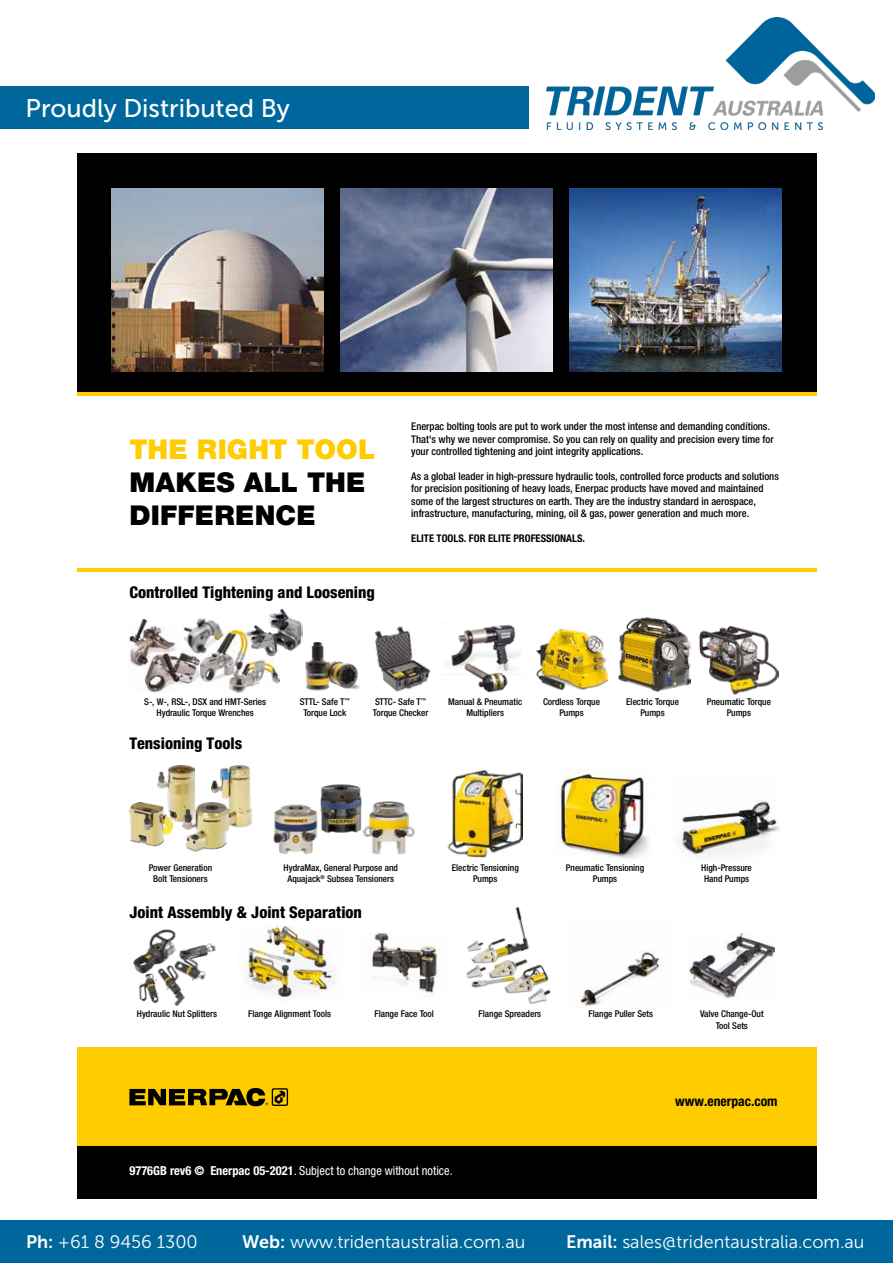
<style>
.page{position:relative;width:893px;height:1263px;background:#fff}
.page>*{position:absolute;margin:0;border:0;box-sizing:border-box;transform-origin:0 0}
.t1{font:900 27.3px/32.8px "Helvetica Neue LTW1 G";letter-spacing:.005em;color:#000}
.t2{font:25.5px "Museo Sans 500";color:#fff}
.t3{font:18px "Museo Sans 300";color:#fff}
.t4{font:800 condensed 16.2px "Helvetica Neue LTW1 G";color:#000}
.t5{font:700 condensed 13.65px "Helvetica Neue LTW1 G";color:#000}
.t6{font:condensed 12.45px "Helvetica Neue LTW1 G";color:#fff}
.t7{font:500 condensed 10.5px/12.5px "Helvetica Neue LTW1 G";color:#000}
.t8{font:700 condensed 10.5px "Helvetica Neue LTW1 G";color:#000}
.t9{font:500 condensed 9.3px/11.2px "Helvetica Neue LTW1 G";color:#000;text-align:center}
.s1{color:#fc0}
.s2{font-weight:700}
.s3{font-family:"Museo Sans 700"}
</style>
<div class="page">
<img style="left:547px;top:18px;width:328px;height:111px">
<div style="left:0;top:1220px;width:893px;height:43px;background:#00679d"></div>
<div style="left:0;top:86px;width:528px;height:43px;background:#00679d"></div>
<div style="left:77px;top:1048px;width:739px;height:102px;background:#fc0"></div>
<svg style="left:129px;top:1088px;width:159px;height:18px"></svg>
<div style="left:77px;top:153px;width:739px;height:239px;background:#000"></div>
<div style="left:77px;top:1146px;width:739px;height:53px;background:#000"></div>
<img style="left:570px;top:188px;width:211px;height:183px">
<img style="left:112px;top:188px;width:211px;height:183px">
<img style="left:341px;top:188px;width:211px;height:183px">
<hr style="left:77px;top:392px;width:739px;height:4px;background:#fc0">
<hr style="left:77px;top:569px;width:739px;height:3px;background:#fc0">
<img style="left:273px;top:784px;width:142px;height:71px">
<img style="left:677px;top:800px;width:103px;height:57px">
<img style="left:448px;top:771px;width:75px;height:87px">
<img style="left:557px;top:769px;width:92px;height:90px">
<img style="left:133px;top:929px;width:83px;height:76px">
<img style="left:240px;top:927px;width:96px;height:72px">
<img style="left:466px;top:906px;width:85px;height:99px">
<img style="left:580px;top:950px;width:79px;height:58px">
<img style="left:688px;top:933px;width:86px;height:65px">
<img style="left:157px;top:766px;width:37px;height:56px">
<img style="left:129px;top:803px;width:43px;height:43px">
<img style="left:212px;top:766px;width:39px;height:63px">
<img style="left:183px;top:803px;width:45px;height:49px">
<img style="left:370px;top:932px;width:70px;height:65px">
<img style="left:375px;top:626px;width:56px;height:66px">
<img style="left:305px;top:642px;width:55px;height:49px">
<img style="left:619px;top:617px;width:71px;height:74px">
<img style="left:536px;top:630px;width:71px;height:61px">
<img style="left:699px;top:627px;width:79px;height:68px">
<img style="left:448px;top:624px;width:72px;height:69px">
<img style="left:129px;top:619px;width:72px;height:73px">
<img style="left:201px;top:630px;width:78px;height:62px">
<img style="left:182px;top:618px;width:48px;height:40px">
<img style="left:246px;top:609px;width:56px;height:48px">
<p class="t2" style="left:26px;top:94px;width:266px">Proudly Distributed By</p>
<p class="t1" style="left:129px;top:433px;width:247px"><span class="s1">THE RIGHT TOOL<br></span>MAKES ALL THE<br>DIFFERENCE</p>
<p class="t4" style="left:129px;top:582px;width:247px">Controlled Tightening and Loosening</p>
<p class="t7" style="left:411px;top:420px;width:364px">Enerpac bolting tools are put to work under the most intense and demanding conditions.<br>That's why we never compromise. So you can rely on quality and precision every time for your controlled tightening and joint integrity applications.</p>
<p class="t7" style="left:411px;top:470px;width:369px">As a global leader in high-pressure hydraulic tools, controlled force products and solutions for precision positioning of heavy loads, Enerpac products have moved and maintained some of the largest structures on earth. They are the industry standard in aerospace, infrastructure, manufacturing, mining, oil &amp; gas, power generation and much more.</p>
<p class="t8" style="left:411px;top:532px;width:175px">ELITE TOOLS. FOR ELITE PROFESSIONALS.</p>
<p class="t9" style="left:300px;top:696px;width:52px">STTL- Safe T<sup>™<br></sup>Torque Lock</p>
<p class="t9" style="left:707px;top:696px;width:66px">Pneumatic Torque<br>Pumps</p>
<p class="t9" style="left:373px;top:696px;width:57px;text-align:left">STTC- Safe T<sup>™<br></sup>Torque Checker</p>
<p class="t9" style="left:144px;top:696px;width:123px">S-, W-, RSL-, DSX and HMT-Series<br>Hydraulic Torque Wrenches</p>
<p class="t9" style="left:626px;top:696px;width:54px">Electric Torque<br>Pumps</p>
<p class="t9" style="left:543px;top:696px;width:59px">Cordless Torque<br>Pumps</p>
<p class="t9" style="left:448px;top:696px;width:76px">Manual &amp; Pneumatic<br>Multipliers</p>
<p class="t4" style="left:129px;top:734px;width:114px">Tensioning Tools</p>
<p class="t9" style="left:149px;top:862px;width:65px">Power Generation<br>Bolt Tensioners</p>
<p class="t9" style="left:701px;top:862px;width:52px">High-Pressure<br>Hand Pumps</p>
<p class="t9" style="left:284px;top:862px;width:116px">HydraMax, General Purpose and<br>Aquajack<sup>®</sup> Subsea Tensioners</p>
<p class="t9" style="left:452px;top:862px;width:69px">Electric Tensioning<br>Pumps</p>
<p class="t9" style="left:566px;top:862px;width:80px">Pneumatic Tensioning<br>Pumps</p>
<p class="t4" style="left:129px;top:903px;width:234px">Joint Assembly &amp; Joint Separation</p>
<p class="t9" style="left:137px;top:1008px;width:82px">Hydraulic Nut Splitters</p>
<p class="t9" style="left:248px;top:1008px;width:84px">Flange Alignment Tools</p>
<p class="t9" style="left:479px;top:1008px;width:64px">Flange Spreaders</p>
<p class="t9" style="left:589px;top:1008px;width:66px">Flange Puller Sets</p>
<p class="t9" style="left:700px;top:1008px;width:65px">Valve Change-Out<br>Tool Sets</p>
<p class="t9" style="left:374px;top:1008px;width:61px">Flange Face Tool</p>
<p class="t6" style="left:129px;top:1163px;width:325px"><span class="s2">9776GB rev6 © Enerpac 05-2021</span>. Subject to change without notice.</p>
<p class="t5" style="left:675px;top:1093px;width:104px">www.enerpac.com</p>
<p class="t3" style="left:26px;top:1232px;width:173px"><span class="s3">Ph:</span> +61 8 9456 1300</p>
<p class="t3" style="left:242px;top:1232px;width:285px"><span class="s3">Web:</span> www.tridentaustralia.com.au</p>
<p class="t3" style="left:566px;top:1232px;width:300px"><span class="s3">Email:</span> sales@tridentaustralia.com.au</p>
</div>
